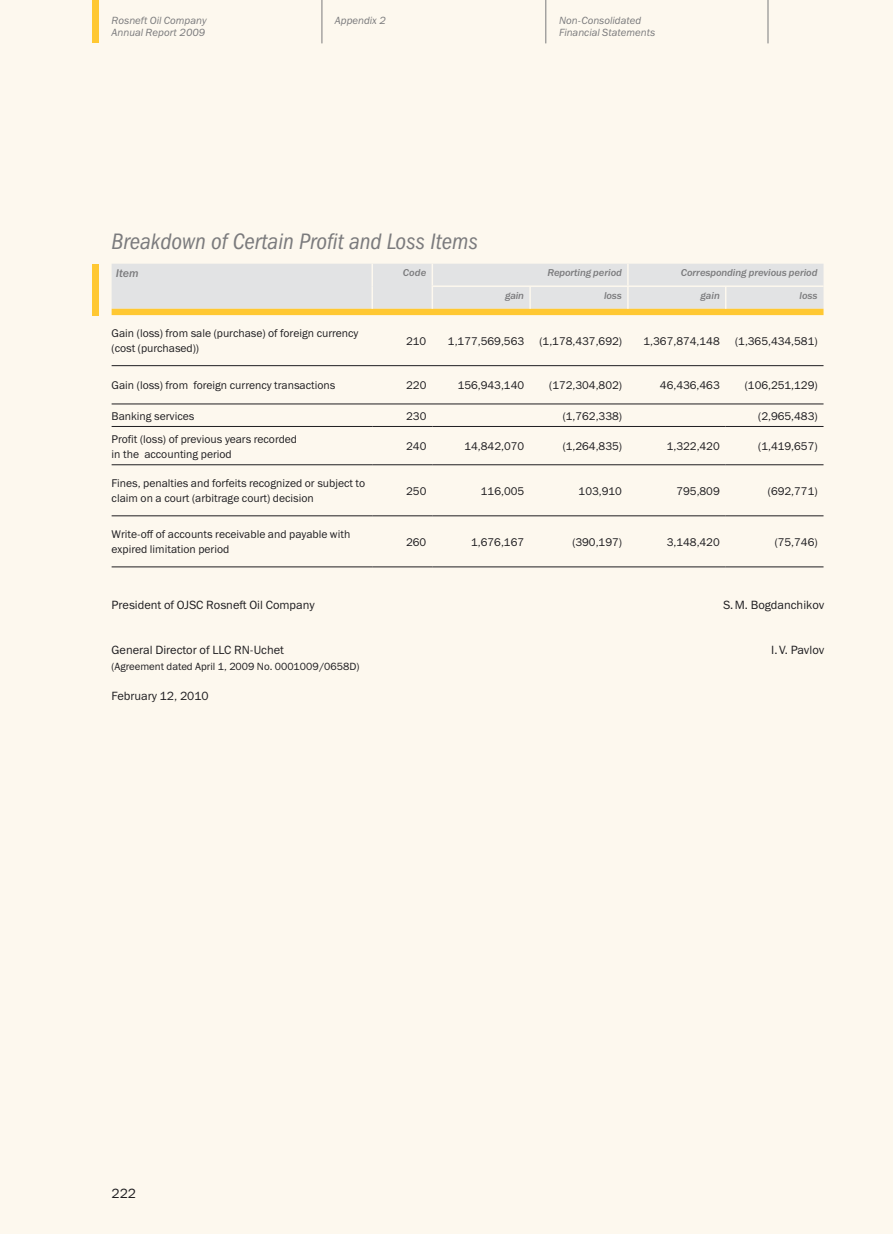
<style>
.page{position:relative;width:893px;height:1234px;background:#fff}
.page>*{position:absolute;margin:0;border:0;box-sizing:border-box;transform-origin:0 0}
.t1{font:italic 22.5px "Franklin Gothic Book Cond C";color:#7b7b7d}
.t2{font:13.5px "Franklin Gothic Book C";color:#1f1e21}
.t3{font:12px "Franklin Gothic Book C";color:#1f1e21}
.t4{font:11.25px/15px "Franklin Gothic Book C";color:#1f1e21}
.t5{font:italic 11.25px "Franklin Gothic Medium C";color:#7b7b7d}
.t6{font:italic 10.5px/12px "Franklin Gothic Book C";color:#7b7b7d}
.t7{font:10.5px "Franklin Gothic Book C";color:#1f1e21}
.t8{font:italic 10.05px "Franklin Gothic Medium C";letter-spacing:-.01em;color:#7b7b7d}
</style>
<div class="page">
<div style="left:0;top:0;width:893px;height:1233px;background:#fdf8ee"></div>
<div style="left:92px;top:0;width:7px;height:43px;background:#ffc832"></div>
<hr style="left:321px;top:0;width:1px;height:43px;background:#7b7b7d">
<hr style="left:545px;top:0;width:1px;height:43px;background:#7b7b7d">
<hr style="left:767px;top:0;width:1px;height:43px;background:#7b7b7d">
<hr style="left:112px;top:365px;width:711px;height:1px;background:#1f1e21">
<hr style="left:112px;top:403px;width:711px;height:1px;background:#1f1e21">
<hr style="left:112px;top:426px;width:260px;height:1px;background:#1f1e21">
<hr style="left:112px;top:464px;width:260px;height:1px;background:#1f1e21">
<hr style="left:112px;top:515px;width:260px;height:1px;background:#1f1e21">
<hr style="left:112px;top:566px;width:260px;height:1px;background:#1f1e21">
<hr style="left:372px;top:426px;width:60px;height:1px;background:#1f1e21">
<hr style="left:372px;top:464px;width:60px;height:1px;background:#1f1e21">
<hr style="left:372px;top:515px;width:60px;height:1px;background:#1f1e21">
<hr style="left:372px;top:566px;width:60px;height:1px;background:#1f1e21">
<hr style="left:432px;top:426px;width:294px;height:1px;background:#1f1e21">
<hr style="left:432px;top:464px;width:294px;height:1px;background:#1f1e21">
<hr style="left:432px;top:515px;width:294px;height:1px;background:#1f1e21">
<hr style="left:432px;top:566px;width:294px;height:1px;background:#1f1e21">
<hr style="left:726px;top:426px;width:97px;height:1px;background:#1f1e21">
<hr style="left:726px;top:464px;width:97px;height:1px;background:#1f1e21">
<hr style="left:726px;top:515px;width:97px;height:1px;background:#1f1e21">
<hr style="left:726px;top:566px;width:97px;height:1px;background:#1f1e21">
<svg style="left:112px;top:264px;width:711px;height:51px;background:#e5dfcd"></svg>
<hr style="left:432px;top:285px;width:391px;height:2px;background:#fdf8ee">
<div style="left:92px;top:264px;width:7px;height:51px;background:#ffc832"></div>
<p class="t6" style="left:112px;top:15px;width:96px">Rosneft Oil Company</p>
<p class="t6" style="left:335px;top:15px;width:53px">Appendix 2</p>
<p class="t6" style="left:112px;top:27px;width:95px">Annual Report 2009</p>
<p class="t6" style="left:559px;top:15px;width:98px">Non-Consolidated<br>Financial Statements</p>
<h1 class="t1" style="left:112px;top:233px;width:368px">Breakdown of Certain Profit and Loss Items</h1>
<p class="t5" style="left:116px;top:269px;width:24px">Item</p>
<p class="t8" style="left:403px;top:269px;width:25px">Code</p>
<p class="t8" style="left:548px;top:269px;width:76px">Reporting period</p>
<p class="t8" style="left:681px;top:269px;width:138px">Corresponding previous period</p>
<p class="t8" style="left:505px;top:291px;width:21px">gain</p>
<p class="t8" style="left:604px;top:291px;width:19px">loss</p>
<p class="t8" style="left:701px;top:291px;width:21px">gain</p>
<p class="t8" style="left:799px;top:291px;width:20px">loss</p>
<p class="t4" style="left:112px;top:327px;width:248px">Gain (loss) from sale (purchase) of foreign currency (cost (purchased))</p>
<p class="t4" style="left:406px;top:334px;width:22px">210</p>
<p class="t4" style="left:448px;top:334px;width:78px">1,177,569,563</p>
<p class="t4" style="left:539px;top:334px;width:84px">(1,178,437,692)</p>
<p class="t4" style="left:644px;top:334px;width:78px">1,367,874,148</p>
<p class="t4" style="left:735px;top:334px;width:84px">(1,365,434,581)</p>
<p class="t4" style="left:112px;top:379px;width:225px">Gain (loss) from foreign currency transactions</p>
<p class="t4" style="left:406px;top:379px;width:22px">220</p>
<p class="t4" style="left:458px;top:379px;width:68px">156,943,140</p>
<p class="t4" style="left:549px;top:379px;width:74px">(172,304,802)</p>
<p class="t4" style="left:660px;top:379px;width:61px">46,436,463</p>
<p class="t4" style="left:745px;top:379px;width:74px">(106,251,129)</p>
<p class="t4" style="left:112px;top:409px;width:84px">Banking services</p>
<p class="t4" style="left:406px;top:409px;width:22px">230</p>
<p class="t4" style="left:563px;top:409px;width:61px">(1,762,338)</p>
<p class="t4" style="left:758px;top:409px;width:61px">(2,965,483)</p>
<p class="t4" style="left:112px;top:432px;width:187px">Profit (loss) of previous years recorded in the accounting period</p>
<p class="t4" style="left:406px;top:440px;width:22px">240</p>
<p class="t4" style="left:464px;top:440px;width:61px">14,842,070</p>
<p class="t4" style="left:563px;top:440px;width:61px">(1,264,835)</p>
<p class="t4" style="left:667px;top:440px;width:55px">1,322,420</p>
<p class="t4" style="left:758px;top:440px;width:61px">(1,419,657)</p>
<p class="t4" style="left:112px;top:477px;width:255px">Fines, penalties and forfeits recognized or subject to claim on a court (arbitrage court) decision</p>
<p class="t4" style="left:406px;top:484px;width:22px">250</p>
<p class="t4" style="left:481px;top:484px;width:45px">116,005</p>
<p class="t4" style="left:579px;top:484px;width:45px">103,910</p>
<p class="t4" style="left:676px;top:484px;width:45px">795,809</p>
<p class="t4" style="left:768px;top:484px;width:51px">(692,771)</p>
<p class="t4" style="left:112px;top:528px;width:240px">Write-off of accounts receivable and payable with expired limitation period</p>
<p class="t4" style="left:406px;top:535px;width:22px">260</p>
<p class="t4" style="left:471px;top:535px;width:55px">1,676,167</p>
<p class="t4" style="left:572px;top:535px;width:51px">(390,197)</p>
<p class="t4" style="left:667px;top:535px;width:55px">3,148,420</p>
<p class="t4" style="left:775px;top:535px;width:44px">(75,746)</p>
<p class="t3" style="left:112px;top:600px;width:204px">President of OJSC Rosneft Oil Company</p>
<p class="t3" style="left:723px;top:600px;width:103px">S. M. Bogdanchikov</p>
<p class="t3" style="left:112px;top:645px;width:174px">General Director of LLC RN-Uchet</p>
<p class="t3" style="left:771px;top:645px;width:55px">I. V. Pavlov</p>
<p class="t7" style="left:112px;top:662px;width:249px">(Agreement dated April 1, 2009 No. 0001009/0658D)</p>
<p class="t3" style="left:112px;top:690px;width:99px">February 12, 2010</p>
<p class="t2" style="left:112px;top:1188px;width:26px">222</p>
</div>
